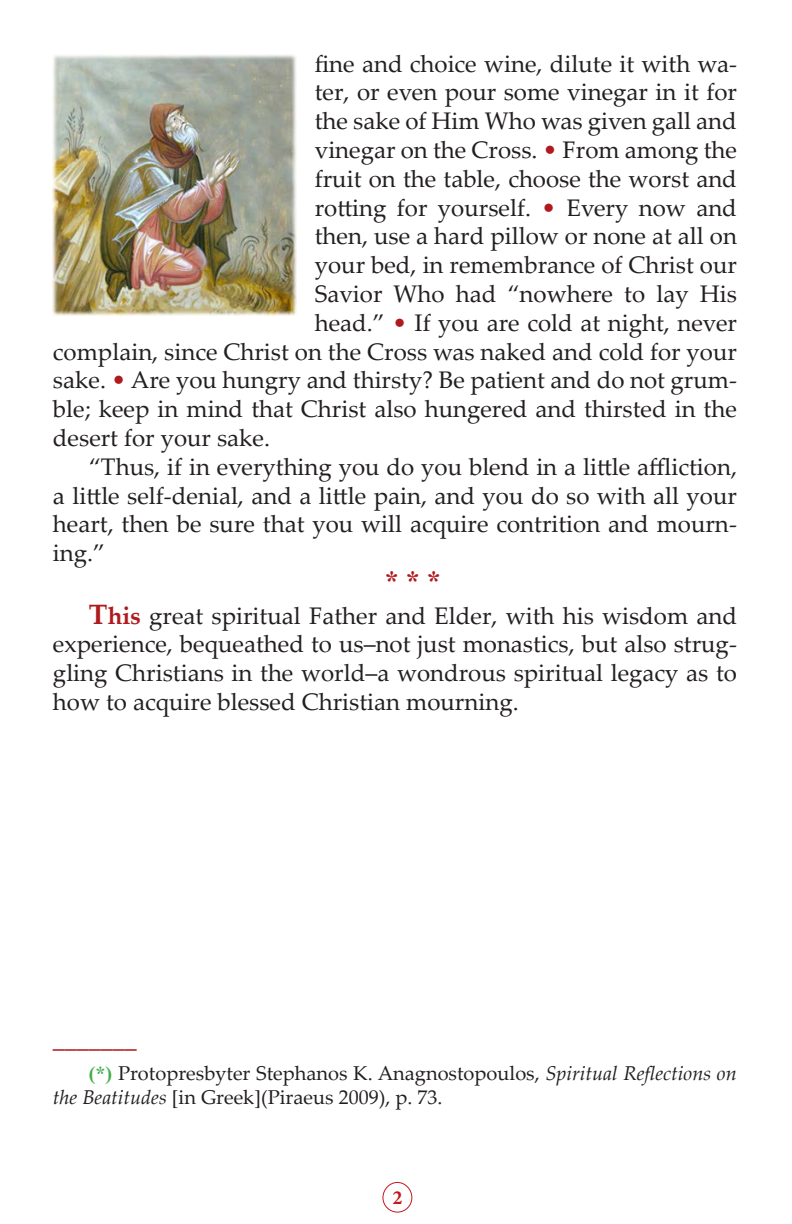
<style>
.page{position:relative;width:792px;height:1224px;background:#fff}
.page>*{position:absolute;margin:0;border:0;box-sizing:border-box;transform-origin:0 0}
.t1{font:28px "CTOS New Times Bold Test 1";color:#b01a1e}
.t2{font:24px/28.8px "Palatino Linotype";color:#231f20;text-align:justify}
.t3{font:24px "Palatino Linotype";color:#b01a1e}
.t4{font:20px/24px "Palatino Linotype";color:#231f20}
.t5{font:700 20px "Minion Pro";color:#c4161c}
.s1{color:#b01a1e}
.s2{font-weight:700;font-size:28px;color:#b01a1e}
.s3{font-weight:700;color:#b01a1e}
.s4{font-family:"CTOS New Times Bold Test 1";color:#40ae49}
.s5{font-style:italic}
</style>
<div class="page">
<div style="left:383px;top:1182px;width:29px;height:30px;border:1px solid #c4161c;border-radius:50%"></div>
<img style="left:53px;top:54px;width:244px;height:262px">
<p class="t2" style="left:315px;top:48px;width:424px">fine and choice wine, dilute it with wa-</p>
<p class="t2" style="left:315px;top:77px;width:424px">ter, or even pour some vinegar in it for</p>
<p class="t2" style="left:315px;top:106px;width:424px">the sake of Him Who was given gall and</p>
<p class="t2" style="left:315px;top:134px;width:424px">vinegar on the Cross. <span class="s1">•</span> From among the</p>
<p class="t2" style="left:315px;top:163px;width:424px">fruit on the table, choose the worst and</p>
<p class="t2" style="left:315px;top:192px;width:424px">rotting for yourself. <span class="s1">•</span> Every now and</p>
<p class="t2" style="left:315px;top:221px;width:424px">then, use a hard pillow or none at all on</p>
<p class="t2" style="left:315px;top:250px;width:424px">your bed, in remembrance of Christ our</p>
<p class="t2" style="left:315px;top:278px;width:424px">Savior Who had “nowhere to lay His</p>
<p class="t2" style="left:315px;top:307px;width:424px">head.” <span class="s1">•</span> If you are cold at night, never</p>
<p class="t2" style="left:53px;top:336px;width:686px">complain, since Christ on the Cross was naked and cold for your</p>
<p class="t2" style="left:53px;top:365px;width:685px">sake. <span class="s1">•</span> Are you hungry and thirsty? Be patient and do not grum-</p>
<p class="t2" style="left:53px;top:394px;width:685px">ble; keep in mind that Christ also hungered and thirsted in the</p>
<p class="t2" style="left:53px;top:422px;width:219px">desert for your sake.</p>
<p class="t2" style="left:53px;top:451px;width:686px;text-indent:36px">“Thus, if in everything you do you blend in a little affliction, a little self-denial, and a little pain, and you do so with all your heart, then be sure that you will acquire contrition and mourn&shy;ing.”</p>
<p class="t1" style="left:385px;top:565px;width:57px">* * *</p>
<p class="t2" style="left:53px;top:600px;width:686px;text-indent:36px"><span class="s2">T</span><span class="s3">his</span> great spiritual Father and Elder, with his wisdom and experience, bequeathed to us–not just monastics, but also strug&shy;gling Christians in the world–a wondrous spiritual legacy as to how to acquire blessed Christian mourning.</p>
<p class="t3" style="left:53px;top:1030px;width:85px">–––––––</p>
<p class="t4" style="left:53px;top:1060px;width:685px;text-indent:36px"><span class="s4">(*)</span> Protopresbyter Stephanos K. Anagnostopoulos, <span class="s5">Spiritual Reflections on the Beatitudes</span> [in Greek](Piraeus 2009), p. 73.</p>
<p class="t5" style="left:392px;top:1183px;width:11px">2</p>
</div>
